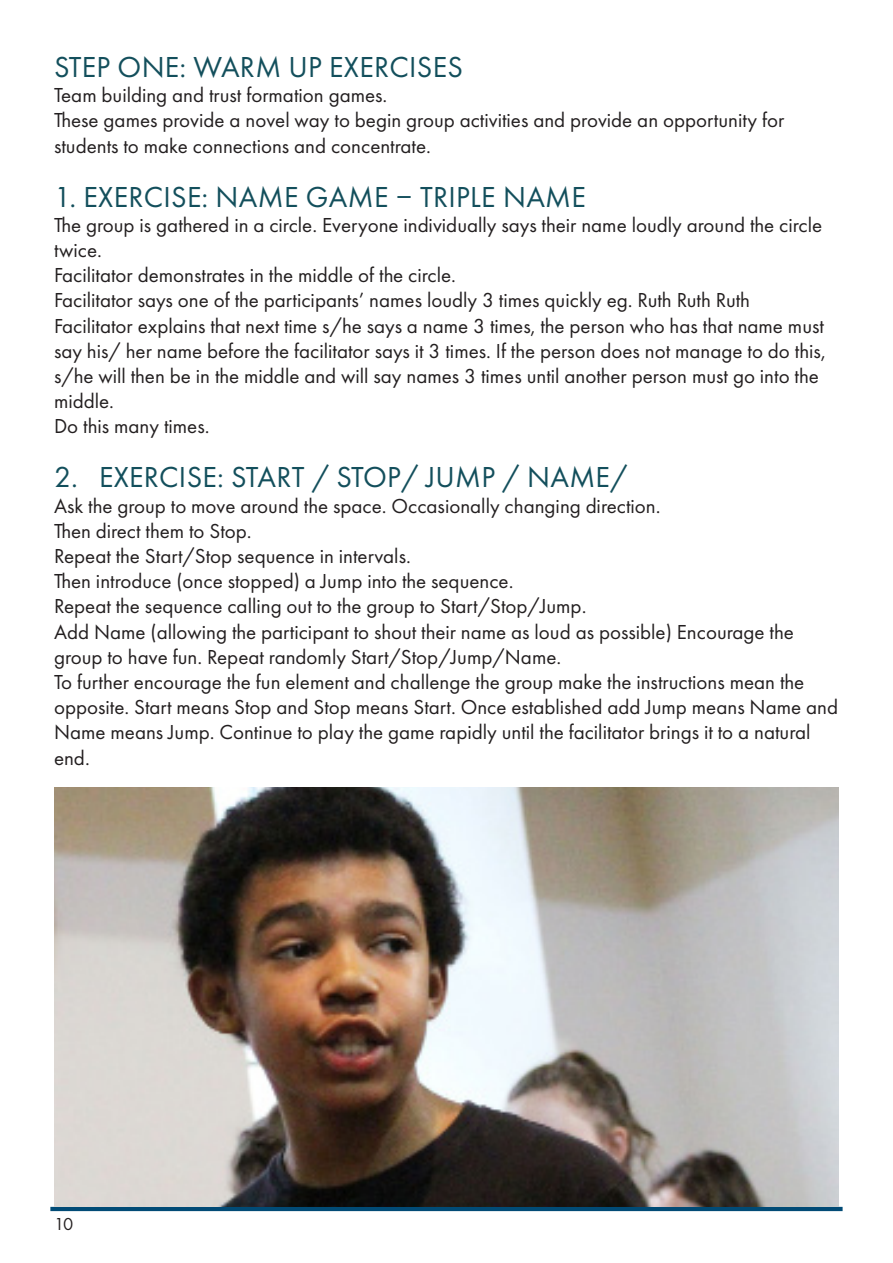
<style>
.page{position:relative;width:893px;height:1263px;background:#fff}
.page>*{position:absolute;margin:0;border:0;box-sizing:border-box;transform-origin:0 0}
.t1{font:30px "Futura PT";letter-spacing:.01em;color:#134f5c}
.t2{font:21px/25.2px "Futura PT";color:#231f20}
.t3{font:18px "Futura PT";color:#231f20}
</style>
<div class="page">
<hr style="left:50px;top:1207px;width:793px;height:4px;background:#014b76">
<img style="left:54px;top:787px;width:785px;height:420px">
<p class="t1" style="left:54px;top:49px;width:410px">STEP ONE: WARM UP EXERCISES</p>
<p class="t2" style="left:54px;top:82px;width:335px">Team building and trust formation games.</p>
<p class="t2" style="left:54px;top:108px;width:732px">These games provide a novel way to begin group activities and provide an opportunity for</p>
<p class="t2" style="left:54px;top:133px;width:378px">students to make connections and concentrate.</p>
<p class="t1" style="left:54px;top:179px;width:533px">1. EXERCISE: NAME GAME – TRIPLE NAME</p>
<p class="t2" style="left:54px;top:212px;width:770px">The group is gathered in a circle. Everyone individually says their name loudly around the circle twice.</p>
<p class="t2" style="left:54px;top:262px;width:404px">Facilitator demonstrates in the middle of the circle.</p>
<p class="t2" style="left:54px;top:288px;width:698px">Facilitator says one of the participants’ names loudly 3 times quickly eg. Ruth Ruth Ruth</p>
<p class="t2" style="left:54px;top:313px;width:773px">Facilitator explains that next time s/he says a name 3 times, the person who has that name must say his/ her name before the facilitator says it 3 times. If the person does not manage to do this, s/he will then be in the middle and will say names 3 times until another person must go into the middle.</p>
<p class="t2" style="left:54px;top:414px;width:157px">Do this many times.</p>
<p class="t1" style="left:54px;top:460px;width:575px">2. EXERCISE: START / STOP/ JUMP / NAME/</p>
<p class="t2" style="left:54px;top:493px;width:608px">Ask the group to move around the space. Occasionally changing direction.</p>
<p class="t2" style="left:54px;top:518px;width:199px">Then direct them to Stop.</p>
<p class="t2" style="left:54px;top:543px;width:358px">Repeat the Start/Stop sequence in intervals.</p>
<p class="t2" style="left:54px;top:568px;width:461px">Then introduce (once stopped) a Jump into the sequence.</p>
<p class="t2" style="left:54px;top:594px;width:534px">Repeat the sequence calling out to the group to Start/Stop/Jump.</p>
<p class="t2" style="left:54px;top:619px;width:741px">Add Name (allowing the participant to shout their name as loud as possible) Encourage the group to have fun. Repeat randomly Start/Stop/Jump/Name.</p>
<p class="t2" style="left:54px;top:669px;width:786px">To further encourage the fun element and challenge the group make the instructions mean the opposite. Start means Stop and Stop means Start. Once established add Jump means Name and Name means Jump. Continue to play the game rapidly until the facilitator brings it to a natural end.</p>
<p class="t3" style="left:54px;top:1213px;width:21px">10</p>
</div>
